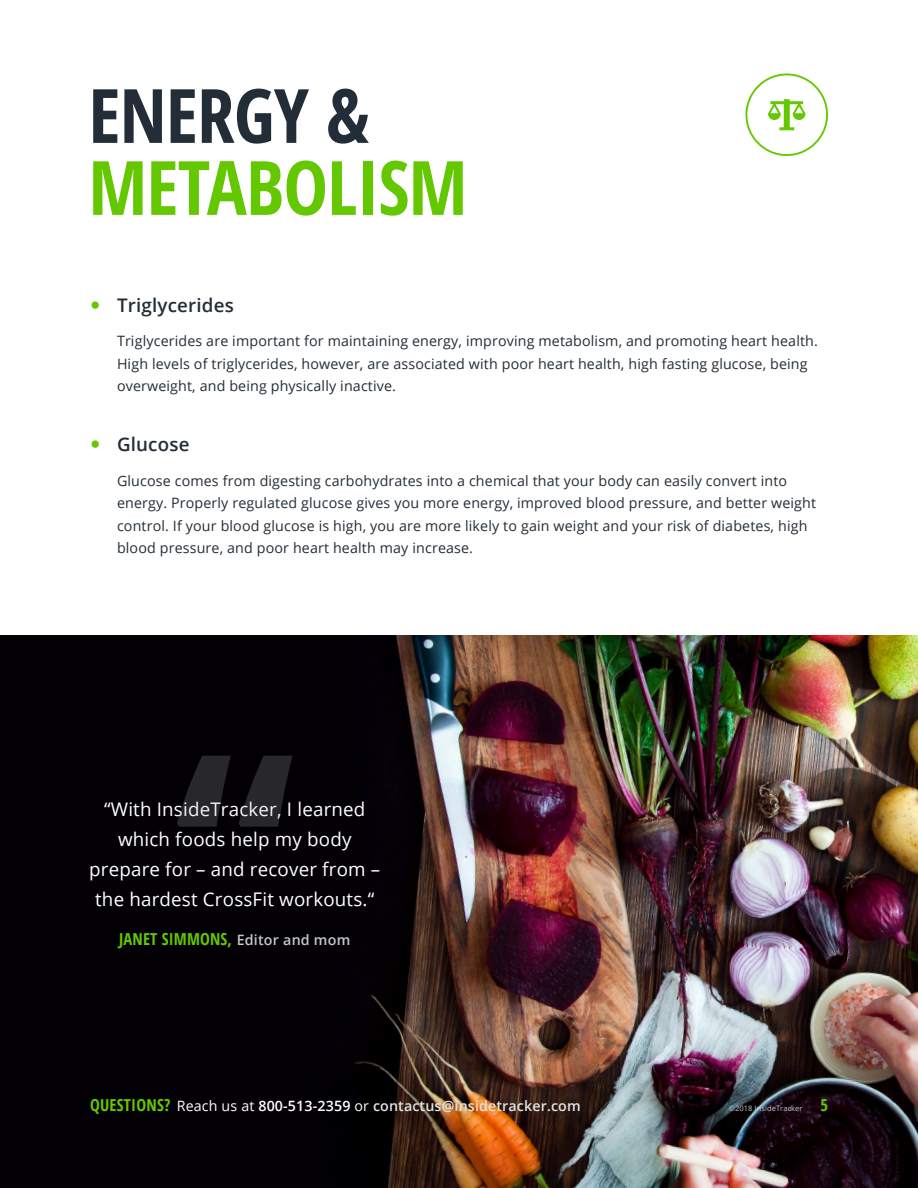
<style>
.page{position:relative;width:918px;height:1188px;background:#fff}
.page>*{position:absolute;margin:0;border:0;box-sizing:border-box;transform-origin:0 0}
.t1{font:700 condensed 75px "Open Sans";letter-spacing:-.01em;color:#64c800}
.t2{font:700 condensed 75px "Open Sans";letter-spacing:-.01em;color:#232d37}
.t3{font:18.75px/30px "Open Sans";letter-spacing:.01em;color:#fff;text-align:center}
.t4{font:600 18.75px "Open Sans";letter-spacing:.01em;color:#232d37}
.t5{font:700 condensed 16.5px "Open Sans";letter-spacing:.01em;color:#64c800}
.t6{font:14.25px/22.5px "Open Sans";letter-spacing:.01em;color:#232d37}
.t7{font:600 14.25px "Open Sans";letter-spacing:.01em;color:#e1e4e6}
.t8{font:7.5px "Open Sans";letter-spacing:.01em;color:#c3c8cd}
.s1{font-weight:600;font-stretch:normal;font-size:14.25px;color:#c3c8cd}
.s2{font-weight:700;font-stretch:condensed;font-size:16.5px;color:#64c800}
.s3{font-weight:400;color:#fff}
.s4{color:#fff}
</style>
<div class="page">
<svg style="left:768px;top:99px;width:38px;height:31px"></svg>
<div style="left:746px;top:74px;width:82px;height:82px;border:2px solid #64c800;border-radius:50%"></div>
<img style="left:0;top:636px;width:918px;height:552px">
<svg style="left:177px;top:756px;width:115px;height:71px;background:#19171c"></svg>
<h1 class="t2" style="left:88px;top:63px;width:283px">ENERGY &amp;</h1>
<h1 class="t1" style="left:88px;top:135px;width:380px">METABOLISM</h1>
<h2 class="t4" style="left:117px;top:292px;width:118px">Triglycerides</h2>
<p class="t6" style="left:117px;top:330px;width:702px">Triglycerides are important for maintaining energy, improving metabolism, and promoting heart health.<br>High levels of triglycerides, however, are associated with poor heart health, high fasting glucose, being overweight, and being physically inactive.</p>
<h2 class="t4" style="left:117px;top:432px;width:74px">Glucose</h2>
<p class="t6" style="left:117px;top:469px;width:701px">Glucose comes from digesting carbohydrates into a chemical that your body can easily convert into energy. Properly regulated glucose gives you more energy, improved blood pressure, and better weight control. If your blood glucose is high, you are more likely to gain weight and your risk of diabetes, high blood pressure, and poor heart health may increase.</p>
<h2 class="t3" style="left:89px;top:794px;width:293px">“With InsideTracker, I learned which foods help my body prepare for – and recover from – the hardest CrossFit workouts.“</h2>
<p class="t5" style="left:119px;top:928px;width:233px">JANET SIMMONS, <span class="s1">Editor and mom</span></p>
<p class="t7" style="left:90px;top:1096px;width:492px"><span class="s2">QUESTIONS?</span> <span class="s3">Reach us at</span> <span class="s4">800-513-2359</span> <span class="s3">or</span> contactus@insidetracker.com</p>
<p class="t8" style="left:729px;top:1103px;width:101px">©2018 InsideTracker <span class="s2">5</span></p>
</div>
